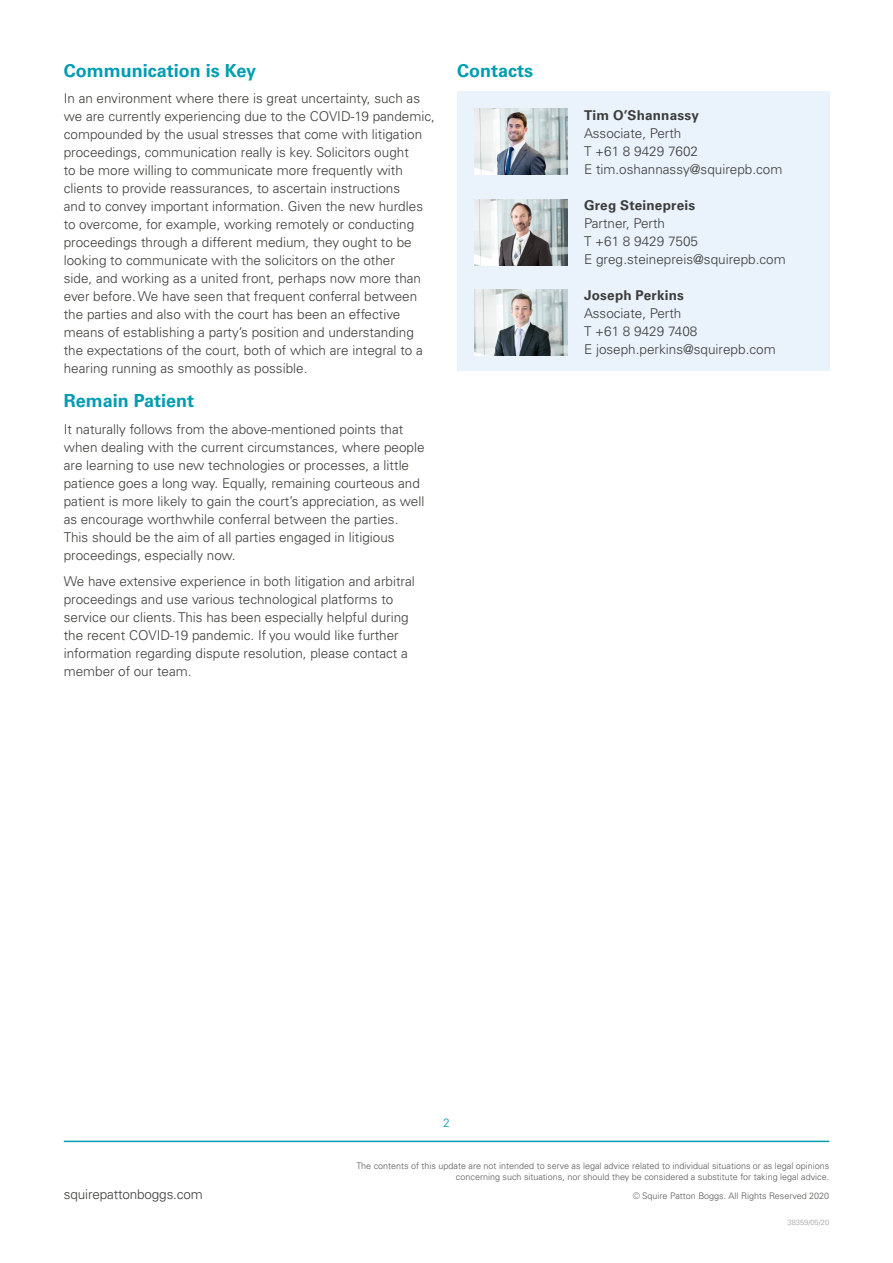
<style>
.page{position:relative;width:893px;height:1263px;background:#fff}
.page>*{position:absolute;margin:0;border:0;box-sizing:border-box;transform-origin:0 0}
.t1{font:700 18px "Univers LTCYR 65";color:#009db1}
.t2{font:300 13.5px/18px "Univers LTCYR 45";color:#3c3c3b}
.t3{font:700 13.5px "Univers LTCYR 65";letter-spacing:.02em;color:#3c3c3b}
.t4{font:300 12px "Univers LTCYR 45";color:#009db1}
.t5{font:300 9px/10.8px "Univers LTCYR 45";color:#575756;text-align:right}
.t6{font:300 7.5px "Univers LTCYR 45";color:#9d9d9c}
</style>
<div class="page">
<hr style="left:64px;top:1140px;width:765px;height:2px;background:#009db1">
<div style="left:457px;top:91px;width:372px;height:280px;background:#eaf2fb"></div>
<img style="left:474px;top:108px;width:93px;height:67px">
<img style="left:474px;top:199px;width:93px;height:67px">
<img style="left:474px;top:290px;width:93px;height:66px">
<h1 class="t1" style="left:64px;top:58px;width:194px">Communication is Key</h1>
<p class="t2" style="left:64px;top:89px;width:373px">In an environment where there is great uncertainty, such as we are currently experiencing due to the COVID-19 pandemic, compounded by the usual stresses that come with litigation proceedings, communication really is key. Solicitors ought<br>to be more willing to communicate more frequently with clients to provide reassurances, to ascertain instructions<br>and to convey important information. Given the new hurdles to overcome, for example, working remotely or conducting proceedings through a different medium, they ought to be looking to communicate with the solicitors on the other<br>side, and working as a united front, perhaps now more than ever before. We have seen that frequent conferral between the parties and also with the court has been an effective means of establishing a party’s position and understanding the expectations of the court, both of which are integral to a hearing running as smoothly as possible.</p>
<h1 class="t1" style="left:64px;top:388px;width:132px">Remain Patient</h1>
<p class="t2" style="left:64px;top:420px;width:362px">It naturally follows from the above-mentioned points that when dealing with the current circumstances, where people are learning to use new technologies or processes, a little patience goes a long way. Equally, remaining courteous and patient is more likely to gain the court’s appreciation, as well as encourage worthwhile conferral between the parties.<br>This should be the aim of all parties engaged in litigious proceedings, especially now.</p>
<p class="t2" style="left:64px;top:572px;width:352px">We have extensive experience in both litigation and arbitral proceedings and use various technological platforms to service our clients. This has been especially helpful during the recent COVID-19 pandemic. If you would like further information regarding dispute resolution, please contact a member of our team.</p>
<h1 class="t1" style="left:457px;top:58px;width:78px">Contacts</h1>
<p class="t3" style="left:584px;top:105px;width:116px">Tim O’Shannassy</p>
<p class="t2" style="left:584px;top:123px;width:200px">Associate, Perth<br>T +61 8 9429 7602<br>E tim.oshannassy@squirepb.com</p>
<p class="t3" style="left:584px;top:195px;width:113px">Greg Steinepreis</p>
<p class="t2" style="left:584px;top:213px;width:203px">Partner, Perth<br>T +61 8 9429 7505<br>E greg.steinepreis@squirepb.com</p>
<p class="t3" style="left:584px;top:285px;width:101px">Joseph Perkins</p>
<p class="t2" style="left:584px;top:303px;width:193px">Associate, Perth<br>T +61 8 9429 7408<br>E joseph.perkins@squirepb.com</p>
<p class="t4" style="left:443px;top:1115px;width:8px">2</p>
<p class="t5" style="left:356px;top:1160px;width:474px">The contents of this update are not intended to serve as legal advice related to individual situations or as legal opinions concerning such situations, nor should they be considered a substitute for taking legal advice.</p>
<p class="t2" style="left:64px;top:1185px;width:141px">squirepattonboggs.com</p>
<p class="t5" style="left:633px;top:1190px;width:198px">© Squire Patton Boggs. All Rights Reserved 2020</p>
<p class="t6" style="left:787px;top:1217px;width:43px">38359/05/20</p>
</div>
